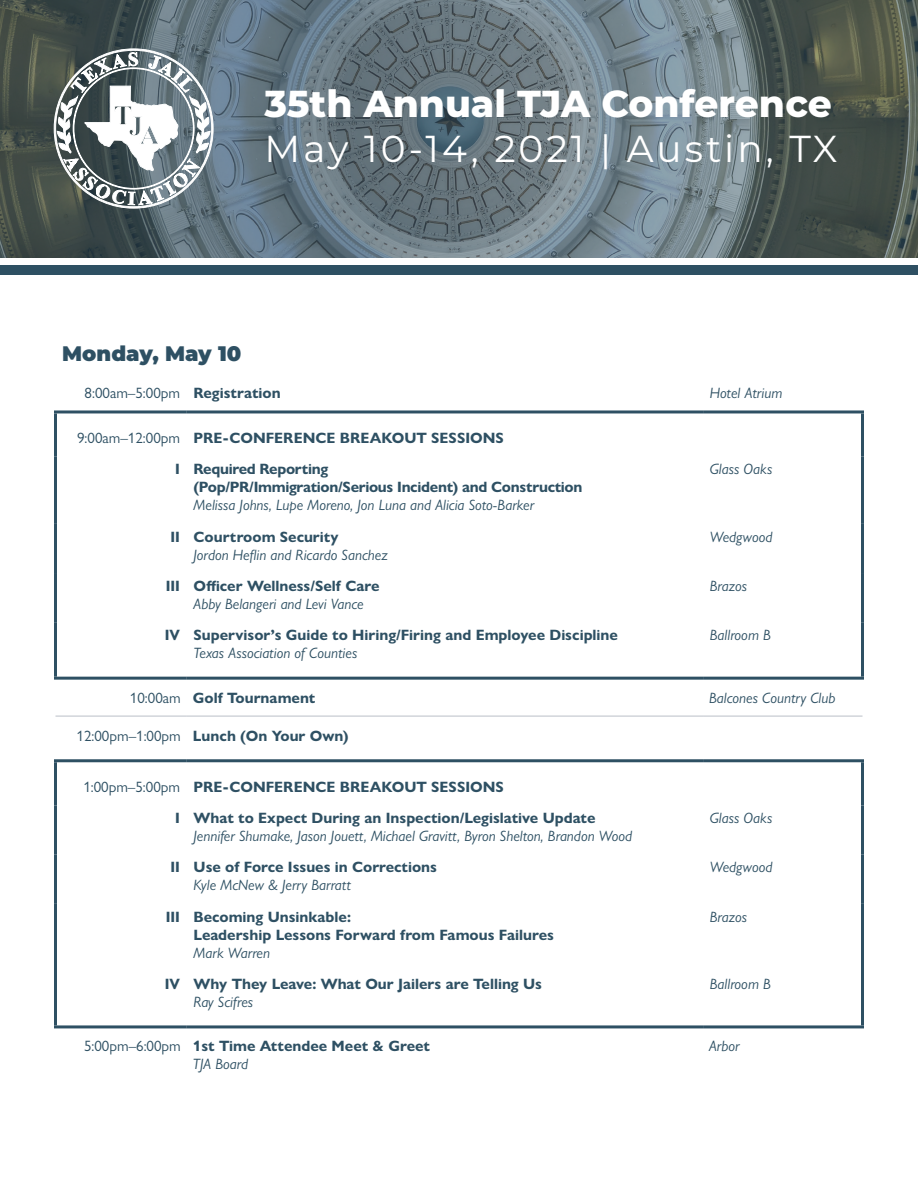
<style>
.page{position:relative;width:918px;height:1188px;background:#fff}
.page>*{position:absolute;margin:0;border:0;box-sizing:border-box;transform-origin:0 0}
.t1{font:800 37.5px "Montserrat";color:#fff}
.t2{font:37.5px "Montserrat";letter-spacing:.08em;color:#fff}
.t3{font:900 21px "Montserrat";color:#2e5063}
.t4{font:700 15px "Gill Sans Nova";color:#2e5063}
.t5{font:italic 15px "Gill Sans Nova";color:#2e5063}
.t6{font:15px "Gill Sans Nova";color:#2e5063}
.t7{font:700 15px "Gill Sans Nova";letter-spacing:-.02em;color:#2e5063}
</style>
<div class="page">
<hr style="left:54px;top:759px;width:133px;height:3px;background:#2e5063">
<hr style="left:54px;top:762px;width:3px;height:43px;background:#2e5063">
<hr style="left:187px;top:759px;width:516px;height:3px;background:#2e5063">
<hr style="left:703px;top:759px;width:161px;height:3px;background:#2e5063">
<hr style="left:861px;top:762px;width:3px;height:43px;background:#2e5063">
<hr style="left:861px;top:805px;width:3px;height:50px;background:#2e5063">
<hr style="left:861px;top:855px;width:3px;height:49px;background:#2e5063">
<hr style="left:861px;top:904px;width:3px;height:67px;background:#2e5063">
<hr style="left:861px;top:971px;width:3px;height:54px;background:#2e5063">
<hr style="left:187px;top:1025px;width:516px;height:3px;background:#2e5063">
<hr style="left:703px;top:1025px;width:161px;height:3px;background:#2e5063">
<hr style="left:54px;top:410px;width:133px;height:3px;background:#2e5063">
<hr style="left:54px;top:413px;width:3px;height:44px;background:#2e5063">
<hr style="left:187px;top:410px;width:516px;height:3px;background:#2e5063">
<hr style="left:703px;top:410px;width:161px;height:3px;background:#2e5063">
<hr style="left:861px;top:413px;width:3px;height:44px;background:#2e5063">
<hr style="left:54px;top:457px;width:3px;height:67px;background:#2e5063">
<hr style="left:861px;top:457px;width:3px;height:67px;background:#2e5063">
<hr style="left:54px;top:524px;width:3px;height:49px;background:#2e5063">
<hr style="left:861px;top:524px;width:3px;height:49px;background:#2e5063">
<hr style="left:54px;top:573px;width:3px;height:49px;background:#2e5063">
<hr style="left:861px;top:573px;width:3px;height:49px;background:#2e5063">
<hr style="left:54px;top:622px;width:3px;height:55px;background:#2e5063">
<hr style="left:861px;top:622px;width:3px;height:55px;background:#2e5063">
<hr style="left:54px;top:677px;width:133px;height:3px;background:#2e5063">
<hr style="left:187px;top:677px;width:516px;height:3px;background:#2e5063">
<hr style="left:703px;top:677px;width:161px;height:3px;background:#2e5063">
<hr style="left:54px;top:805px;width:3px;height:50px;background:#2e5063">
<hr style="left:54px;top:855px;width:3px;height:49px;background:#2e5063">
<hr style="left:54px;top:904px;width:3px;height:67px;background:#2e5063">
<hr style="left:54px;top:971px;width:3px;height:54px;background:#2e5063">
<hr style="left:54px;top:1025px;width:133px;height:3px;background:#2e5063">
<hr style="left:56px;top:716px;width:131px;height:1px;background:#babfc7">
<hr style="left:187px;top:716px;width:516px;height:1px;background:#babfc7">
<hr style="left:703px;top:716px;width:159px;height:1px;background:#babfc7">
<svg style="left:0;top:0;width:918px;height:257px;background:#606f73"></svg>
<svg style="left:54px;top:49px;width:159px;height:180px"></svg>
<div style="left:0;top:266px;width:918px;height:9px;background:#2e5063"></div>
<p class="t1" style="left:265px;top:76px;width:569px">35th Annual TJA Conference</p>
<p class="t2" style="left:265px;top:122px;width:574px">May 10-14, 2021 | Austin, TX</p>
<p class="t3" style="left:62px;top:337px;width:181px">Monday, May 10</p>
<p class="t6" style="left:85px;top:384px;width:97px">8:00am–5:00pm</p>
<p class="t4" style="left:194px;top:384px;width:89px">Registration</p>
<p class="t5" style="left:710px;top:384px;width:74px">Hotel Atrium</p>
<p class="t6" style="left:77px;top:429px;width:104px">9:00am–12:00pm</p>
<p class="t4" style="left:194px;top:429px;width:312px">PRE-CONFERENCE BREAKOUT SESSIONS</p>
<p class="t4" style="left:175px;top:460px;width:6px">I</p>
<p class="t7" style="left:194px;top:460px;width:136px">Required Reporting</p>
<p class="t7" style="left:194px;top:478px;width:390px">(Pop/PR/Immigration/Serious Incident) and Construction</p>
<p class="t5" style="left:194px;top:496px;width:342px">Melissa Johns, Lupe Moreno, Jon Luna and Alicia Soto-Barker</p>
<p class="t5" style="left:710px;top:460px;width:64px">Glass Oaks</p>
<p class="t4" style="left:171px;top:527px;width:11px">II</p>
<p class="t4" style="left:194px;top:527px;width:147px">Courtroom Security</p>
<p class="t5" style="left:194px;top:545px;width:196px">Jordon Heflin and Ricardo Sanchez</p>
<p class="t5" style="left:710px;top:527px;width:64px">Wedgwood</p>
<p class="t4" style="left:166px;top:576px;width:16px">III</p>
<p class="t4" style="left:194px;top:576px;width:187px">Officer Wellness/Self Care</p>
<p class="t5" style="left:194px;top:594px;width:172px">Abby Belangeri and Levi Vance</p>
<p class="t5" style="left:710px;top:576px;width:39px">Brazos</p>
<p class="t4" style="left:165px;top:625px;width:17px">IV</p>
<p class="t4" style="left:194px;top:625px;width:426px">Supervisor’s Guide to Hiring/Firing and Employee Discipline</p>
<p class="t5" style="left:194px;top:644px;width:165px">Texas Association of Counties</p>
<p class="t5" style="left:710px;top:626px;width:63px">Ballroom B</p>
<p class="t6" style="left:130px;top:688px;width:52px">10:00am</p>
<p class="t4" style="left:193px;top:688px;width:124px">Golf Tournament</p>
<p class="t5" style="left:709px;top:688px;width:128px">Balcones Country Club</p>
<p class="t6" style="left:77px;top:726px;width:106px">12:00pm–1:00pm</p>
<p class="t4" style="left:193px;top:726px;width:157px">Lunch (On Your Own)</p>
<p class="t6" style="left:83px;top:778px;width:98px">1:00pm–5:00pm</p>
<p class="t4" style="left:194px;top:778px;width:312px">PRE-CONFERENCE BREAKOUT SESSIONS</p>
<p class="t4" style="left:175px;top:809px;width:6px">I</p>
<p class="t4" style="left:194px;top:809px;width:403px">What to Expect During an Inspection/Legislative Update</p>
<p class="t5" style="left:194px;top:827px;width:440px">Jennifer Shumake, Jason Jouett, Michael Gravitt, Byron Shelton, Brandon Wood</p>
<p class="t5" style="left:710px;top:809px;width:64px">Glass Oaks</p>
<p class="t4" style="left:171px;top:858px;width:11px">II</p>
<p class="t4" style="left:194px;top:858px;width:245px">Use of Force Issues in Corrections</p>
<p class="t5" style="left:194px;top:876px;width:159px">Kyle McNew &amp; Jerry Barratt</p>
<p class="t5" style="left:710px;top:858px;width:64px">Wedgwood</p>
<p class="t4" style="left:166px;top:907px;width:16px">III</p>
<p class="t4" style="left:194px;top:907px;width:159px">Becoming Unsinkable:</p>
<p class="t4" style="left:194px;top:925px;width:362px">Leadership Lessons Forward from Famous Failures</p>
<p class="t5" style="left:194px;top:943px;width:78px">Mark Warren</p>
<p class="t5" style="left:710px;top:907px;width:39px">Brazos</p>
<p class="t4" style="left:165px;top:974px;width:17px">IV</p>
<p class="t4" style="left:194px;top:974px;width:350px">Why They Leave: What Our Jailers are Telling Us</p>
<p class="t5" style="left:194px;top:992px;width:61px">Ray Scifres</p>
<p class="t5" style="left:710px;top:974px;width:63px">Ballroom B</p>
<p class="t6" style="left:84px;top:1037px;width:98px">5:00pm–6:00pm</p>
<p class="t4" style="left:193px;top:1037px;width:239px">1st Time Attendee Meet &amp; Greet</p>
<p class="t5" style="left:193px;top:1055px;width:57px">TJA Board</p>
<p class="t5" style="left:709px;top:1037px;width:32px">Arbor</p>
</div>
